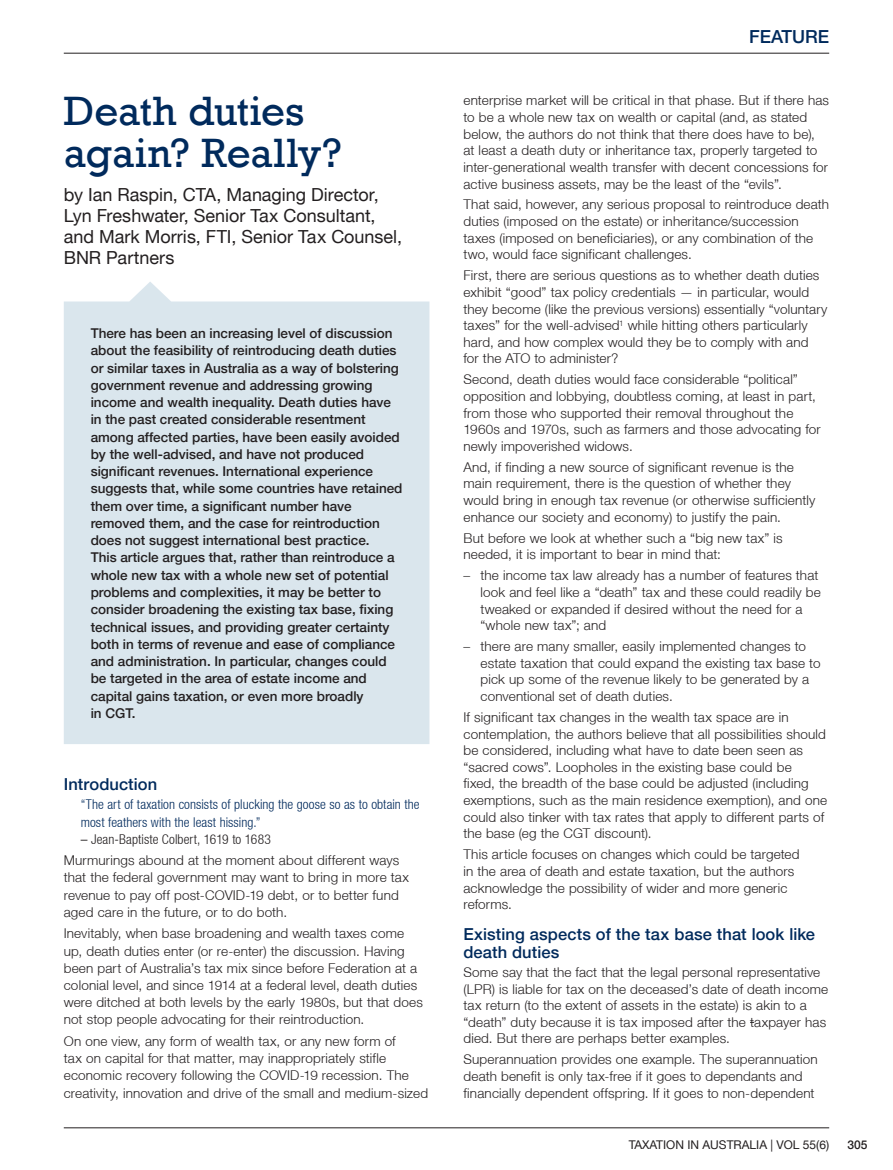
<style>
.page{position:relative;width:893px;height:1170px;background:#fff}
.page>*{position:absolute;margin:0;border:0;box-sizing:border-box;transform-origin:0 0}
.t1{font:42px/42px "Rockwell";color:#002a5c}
.t2{font:18px/21px "Helvetica Neue LT";color:#231f20}
.t3{font:500 18px "Helvetica Neue LT";color:#002a5c}
.t4{font:500 16.5px/18.1px "Helvetica Neue LT";letter-spacing:.005em;color:#002a5c}
.t5{font:300 13.5px/16.6px "Helvetica Neue LT";letter-spacing:.01em;color:#231f20}
.t6{font:500 13.5px/17.2px "Helvetica Neue LT";color:#231f20}
.t7{font:300 condensed 13.5px/17.2px "Helvetica Neue LT";letter-spacing:.005em;color:#002a5c}
.t8{font:300 condensed 13.5px "Helvetica Neue LT";letter-spacing:.005em;color:#231f20}
.t9{font:12px "Helvetica Neue LT";color:#231f20}
.t10{font:500 12px "Helvetica Neue LT";color:#231f20}
</style>
<div class="page">
<hr style="left:64px;top:1127px;width:765px;height:1px;background:#231f20">
<hr style="left:64px;top:53px;width:765px;height:1px;background:#231f20">
<div style="left:64px;top:282px;width:365px;height:462px;background:#dae6ed"></div>
<h1 class="t1" style="left:64px;top:90px;width:280px">Death duties again? Really?</h1>
<h2 class="t2" style="left:64px;top:183px;width:340px">by Ian Raspin, CTA, Managing Director, Lyn Freshwater, Senior Tax Consultant, and Mark Morris, FTI, Senior Tax Counsel, BNR Partners</h2>
<p class="t6" style="left:91px;top:324px;width:313px">There has been an increasing level of discussion about the feasibility of reintroducing death duties or similar taxes in Australia as a way of bolstering government revenue and addressing growing income and wealth inequality. Death duties have in the past created considerable resentment among affected parties, have been easily avoided by the well-advised, and have not produced significant revenues. International experience suggests that, while some countries have retained them over time, a significant number have removed them, and the case for reintroduction does not suggest international best practice.<br>This article argues that, rather than reintroduce a whole new tax with a whole new set of potential problems and complexities, it may be better to consider broadening the existing tax base, fixing technical issues, and providing greater certainty both in terms of revenue and ease of compliance and administration. In particular, changes could be targeted in the area of estate income and capital gains taxation, or even more broadly<br>in CGT.</p>
<p class="t4" style="left:64px;top:774px;width:95px">Introduction</p>
<p class="t7" style="left:81px;top:795px;width:340px">“The art of taxation consists of plucking the goose so as to obtain the most feathers with the least hissing.”</p>
<p class="t8" style="left:81px;top:831px;width:192px">– Jean-Baptiste Colbert, 1619 to 1683</p>
<p class="t5" style="left:64px;top:851px;width:347px;line-height:17.2px">Murmurings abound at the moment about different ways that the federal government may want to bring in more tax revenue to pay off post-COVID-19 debt, or to better fund aged care in the future, or to do both.</p>
<p class="t5" style="left:64px;top:924px;width:361px;line-height:17.2px">Inevitably, when base broadening and wealth taxes come up, death duties enter (or re-enter) the discussion. Having been part of Australia’s tax mix since before Federation at a colonial level, and since 1914 at a federal level, death duties were ditched at both levels by the early 1980s, but that does not stop people advocating for their reintroduction.</p>
<p class="t5" style="left:64px;top:1032px;width:366px;line-height:17.2px">On one view, any form of wealth tax, or any new form of<br>tax on capital for that matter, may inappropriately stifle economic recovery following the COVID-19 recession. The creativity, innovation and drive of the small and medium-sized</p>
<h2 class="t3" style="left:749px;top:25px;width:82px">FEATURE</h2>
<p class="t5" style="left:463px;top:92px;width:367px">enterprise market will be critical in that phase. But if there has to be a whole new tax on wealth or capital (and, as stated below, the authors do not think that there does have to be), at least a death duty or inheritance tax, properly targeted to inter-generational wealth transfer with decent concessions for active business assets, may be the least of the “evils”.</p>
<p class="t5" style="left:463px;top:196px;width:367px">That said, however, any serious proposal to reintroduce death duties (imposed on the estate) or inheritance/succession taxes (imposed on beneficiaries), or any combination of the two, would face significant challenges.</p>
<p class="t5" style="left:463px;top:267px;width:365px">First, there are serious questions as to whether death duties exhibit “good” tax policy credentials — in particular, would they become (like the previous versions) essentially “voluntary taxes” for the well-advised<sup>1</sup> while hitting others particularly hard, and how complex would they be to comply with and<br>for the ATO to administer?</p>
<p class="t5" style="left:463px;top:371px;width:359px">Second, death duties would face considerable “political” opposition and lobbying, doubtless coming, at least in part, from those who supported their removal throughout the 1960s and 1970s, such as farmers and those advocating for newly impoverished widows.</p>
<p class="t5" style="left:463px;top:458px;width:353px">And, if finding a new source of significant revenue is the main requirement, there is the question of whether they would bring in enough tax revenue (or otherwise sufficiently enhance our society and economy) to justify the pain.</p>
<p class="t5" style="left:463px;top:529px;width:321px">But before we look at whether such a “big new tax” is needed, it is important to bear in mind that:</p>
<p class="t5" style="left:480px;top:566px;width:342px;text-indent:-17px">– the income tax law already has a number of features that look and feel like a “death” tax and these could readily be tweaked or expanded if desired without the need for a “whole new tax”; and</p>
<p class="t5" style="left:480px;top:637px;width:341px;text-indent:-17px">– there are many smaller, easily implemented changes to estate taxation that could expand the existing tax base to pick up some of the revenue likely to be generated by a conventional set of death duties.</p>
<p class="t5" style="left:463px;top:708px;width:365px">If significant tax changes in the wealth tax space are in contemplation, the authors believe that all possibilities should be considered, including what have to date been seen as “sacred cows”. Loopholes in the existing base could be<br>fixed, the breadth of the base could be adjusted (including exemptions, such as the main residence exemption), and one could also tinker with tax rates that apply to different parts of the base (eg the CGT discount).</p>
<p class="t5" style="left:463px;top:845px;width:338px">This article focuses on changes which could be targeted in the area of death and estate taxation, but the authors acknowledge the possibility of wider and more generic reforms.</p>
<p class="t4" style="left:463px;top:924px;width:353px">Existing aspects of the tax base that look like death duties</p>
<p class="t5" style="left:463px;top:963px;width:366px">Some say that the fact that the legal personal representative (LPR) is liable for tax on the deceased’s date of death income tax return (to the extent of assets in the estate) is akin to a “death” duty because it is tax imposed after the taxpayer has died. But there are perhaps better examples.</p>
<p class="t5" style="left:463px;top:1050px;width:356px">Superannuation provides one example. The superannuation death benefit is only tax-free if it goes to dependants and financially dependent offspring. If it goes to non-dependent</p>
<p class="t9" style="left:629px;top:1137px;width:202px">TAXATION IN AUSTRALIA | VOL 55(6)</p>
<p class="t10" style="left:847px;top:1137px;width:22px">305</p>
</div>
